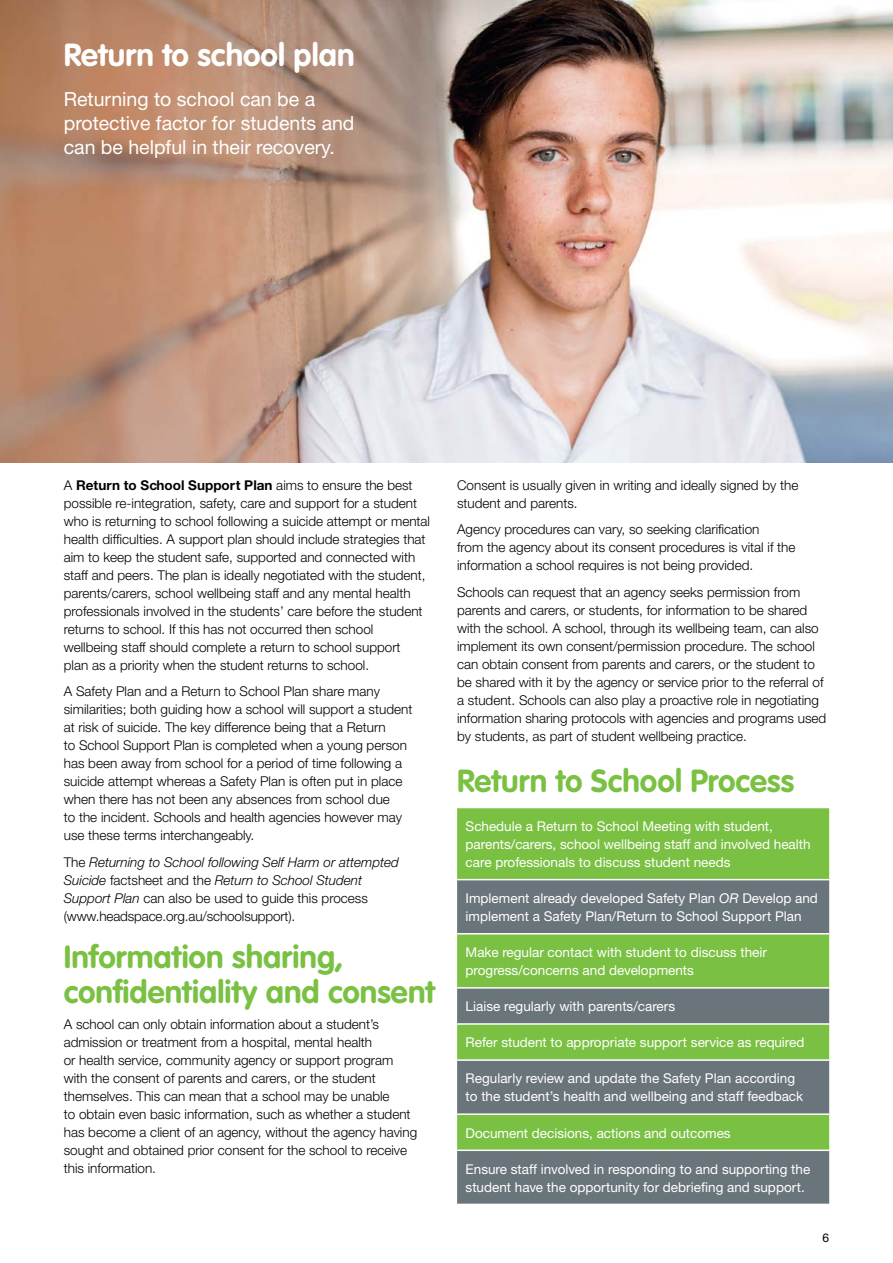
<style>
.page{position:relative;width:893px;height:1263px;background:#fff}
.page>*{position:absolute;margin:0;border:0;box-sizing:border-box;transform-origin:0 0}
.t1{font:700 31.5px/34.5px "VAG Rounded";color:#7ac143}
.t2{font:700 31.5px "VAG Rounded";color:#fff}
.t3{font:19.5px/24px "Helvetica Neue";color:#fff}
.t4{font:300 13.5px/18px "Helvetica Neue";color:#000}
.t5{font:13.5px/18px "Helvetica Neue CE";color:#fff}
.t6{font:700 13.5px "Helvetica Neue CE";color:#000}
.t7{font:12px "Helvetica Neue";color:#000}
.s1{font-family:"Helvetica Neue";font-weight:300}
.s2{font-style:italic}
.s3{font-family:"Helvetica Neue";font-style:italic}
</style>
<div class="page">
<img style="left:0;top:0;width:893px;height:462px">
<div style="left:457px;top:808px;width:372px;height:71px;background:#7ac143"></div>
<svg style="left:457px;top:880px;width:372px;height:324px;background:#709266"></svg>
<hr style="left:457px;top:933px;width:372px;height:1px;background:#fff">
<hr style="left:457px;top:987px;width:372px;height:2px;background:#fff">
<hr style="left:457px;top:1023px;width:372px;height:2px;background:#fff">
<hr style="left:457px;top:1059px;width:372px;height:2px;background:#fff">
<hr style="left:457px;top:1113px;width:372px;height:2px;background:#fff">
<hr style="left:457px;top:1149px;width:372px;height:2px;background:#fff">
<h1 class="t2" style="left:64px;top:37px;width:292px">Return to school plan</h1>
<h2 class="t3" style="left:64px;top:87px;width:292px">Returning to school can be a protective factor for students and can be helpful in their recovery.</h2>
<p class="t6" style="left:64px;top:477px;width:350px"><span class="s1">A</span> Return to School Support Plan <span class="s1">aims to ensure the best</span></p>
<p class="t4" style="left:64px;top:494px;width:368px">possible re-integration, safety, care and support for a student who is returning to school following a suicide attempt or mental health difficulties. A support plan should include strategies that aim to keep the student safe, supported and connected with staff and peers. The plan is ideally negotiated with the student, parents/carers, school wellbeing staff and any mental health professionals involved in the students’ care before the student returns to school. If this has not occurred then school wellbeing staff should complete a return to school support<br>plan as a priority when the student returns to school.</p>
<p class="t4" style="left:64px;top:682px;width:350px">A Safety Plan and a Return to School Plan share many similarities; both guiding how a school will support a student at risk of suicide. The key difference being that a Return<br>to School Support Plan is completed when a young person has been away from school for a period of time following a suicide attempt whereas a Safety Plan is often put in place when there has not been any absences from school due<br>to the incident. Schools and health agencies however may use these terms interchangeably.</p>
<p class="t4" style="left:64px;top:853px;width:337px">The <span class="s2">Returning to School following Self Harm or attempted Suicide</span> factsheet and the <span class="s2">Return to School Student Support Plan</span> can also be used to guide this process (www.headspace.org.au/schoolsupport).</p>
<h1 class="t1" style="left:64px;top:941px;width:373px">Information sharing, confidentiality and consent</h1>
<p class="t4" style="left:64px;top:1015px;width:355px">A school can only obtain information about a student’s admission or treatment from a hospital, mental health<br>or health service, community agency or support program with the consent of parents and carers, or the student themselves. This can mean that a school may be unable<br>to obtain even basic information, such as whether a student has become a client of an agency, without the agency having sought and obtained prior consent for the school to receive this information.</p>
<p class="t4" style="left:457px;top:476px;width:343px">Consent is usually given in writing and ideally signed by the student and parents.</p>
<p class="t4" style="left:457px;top:520px;width:340px">Agency procedures can vary, so seeking clarification<br>from the agency about its consent procedures is vital if the information a school requires is not being provided.</p>
<p class="t4" style="left:457px;top:583px;width:371px">Schools can request that an agency seeks permission from parents and carers, or students, for information to be shared with the school. A school, through its wellbeing team, can also implement its own consent/permission procedure. The school can obtain consent from parents and carers, or the student to be shared with it by the agency or service prior to the referral of a student. Schools can also play a proactive role in negotiating information sharing protocols with agencies and programs used by students, as part of student wellbeing practice.</p>
<h1 class="t1" style="left:457px;top:765px;width:338px">Return to School Process</h1>
<p class="t5" style="left:466px;top:817px;width:346px">Schedule a Return to School Meeting with student, parents/carers, school wellbeing staff and involved health care professionals to discuss student needs</p>
<p class="t5" style="left:466px;top:889px;width:354px">Implement already developed Safety Plan <span class="s3">OR</span> Develop and implement a Safety Plan/Return to School Support Plan</p>
<p class="t5" style="left:466px;top:943px;width:303px">Make regular contact with student to discuss their progress/concerns and developments</p>
<p class="t5" style="left:466px;top:997px;width:211px">Liaise regularly with parents/carers</p>
<p class="t5" style="left:466px;top:1034px;width:340px">Refer student to appropriate support service as required</p>
<p class="t5" style="left:466px;top:1070px;width:339px">Regularly review and update the Safety Plan according to the student’s health and wellbeing and staff feedback</p>
<p class="t5" style="left:466px;top:1124px;width:267px">Document decisions, actions and outcomes</p>
<p class="t5" style="left:466px;top:1160px;width:346px">Ensure staff involved in responding to and supporting the student have the opportunity for debriefing and support.</p>
<p class="t7" style="left:822px;top:1230px;width:8px">6</p>
</div>
